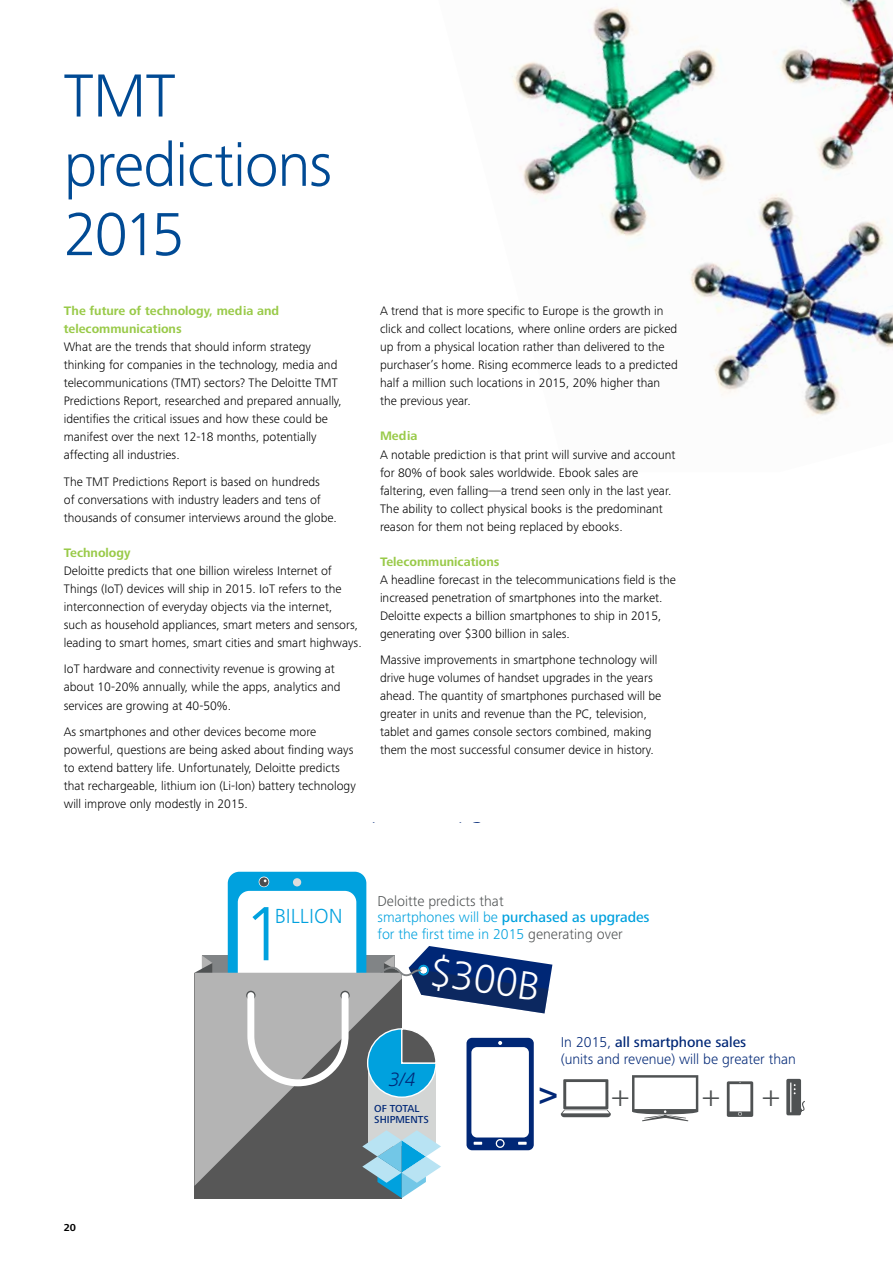
<style>
.page{position:relative;width:893px;height:1263px;background:#fff}
.page>*{position:absolute;margin:0;border:0;box-sizing:border-box;transform-origin:0 0}
.t1{font:300 79.65px "Frutiger Next Pro";color:#00a1de}
.t2{font:300 63px/69.3px "Frutiger Next Pro";letter-spacing:-.02em;color:#004a94}
.t3{font:300 41.7px "Frutiger Next Pro";color:#fff}
.t4{font:700 32.25px "Frutiger Next Pro";color:#002776}
.t5{font:300 32.25px "Frutiger Next Pro";color:#4f5253}
.t6{font:300 21.15px "Frutiger Next Pro";color:#00a1de}
.t7{font:italic 300 19.95px "Frutiger Next Pro";color:#002776}
.t8{font:300 14.85px/17px "Frutiger Next Pro";color:#00a1de}
.t9{font:300 14.85px/17px "Frutiger Next Pro";color:#002776}
.t10{font:300 14.85px "Frutiger Next Pro";color:#4f5253}
.t11{font:300 12.75px/18px "Frutiger Next Pro";color:#000}
.t12{font:700 12.75px/18px "Frutiger Next Pro";color:#99ca49}
.t13{font:500 10.5px "Frutiger Next Pro";color:#002776}
.t14{font:700 10.5px "Frutiger Next Pro";color:#000}
.s1{font-weight:500}
.s2{color:#4f5253}
.s3{font-weight:300;color:#4f5253}
</style>
<div class="page">
<img style="left:512px;top:0;width:381px;height:416px">
<div style="left:228px;top:872px;width:138px;height:271px;background:#00a1de;border-radius:12px"></div>
<div style="left:238px;top:891px;width:118px;height:225px;background:#fff;border-radius:12px"></div>
<div style="left:293px;top:878px;width:8px;height:8px;background:#dcdcdc;border-radius:50%"></div>
<svg style="left:259px;top:876px;width:10px;height:11px"></svg>
<svg style="left:259px;top:877px;width:9px;height:9px"></svg>
<svg style="left:561px;top:1079px;width:50px;height:38px"></svg>
<svg style="left:632px;top:1075px;width:66px;height:46px"></svg>
<svg style="left:727px;top:1081px;width:26px;height:36px"></svg>
<svg style="left:786px;top:1079px;width:19px;height:36px"></svg>
<svg style="left:195px;top:946px;width:357px;height:252px"></svg>
<h2 class="t2" style="left:64px;top:61px;width:270px">TMT predictions<br>2015</h2>
<p class="t12" style="left:64px;top:302px;width:217px">The future of technology, media and telecommunications</p>
<p class="t11" style="left:64px;top:338px;width:279px">What are the trends that should inform strategy thinking for companies in the technology, media and telecommunications (TMT) sectors? The Deloitte TMT Predictions Report, researched and prepared annually, identifies the critical issues and how these could be manifest over the next 12-18 months, potentially affecting all industries.</p>
<p class="t11" style="left:64px;top:473px;width:275px">The TMT Predictions Report is based on hundreds<br>of conversations with industry leaders and tens of thousands of consumer interviews around the globe.</p>
<p class="t12" style="left:64px;top:544px;width:68px">Technology</p>
<p class="t11" style="left:64px;top:562px;width:299px">Deloitte predicts that one billion wireless Internet of Things (IoT) devices will ship in 2015. IoT refers to the interconnection of everyday objects via the internet,<br>such as household appliances, smart meters and sensors, leading to smart homes, smart cities and smart highways.</p>
<p class="t11" style="left:64px;top:660px;width:278px">IoT hardware and connectivity revenue is growing at about 10-20% annually, while the apps, analytics and services are growing at 40-50%.</p>
<p class="t11" style="left:64px;top:723px;width:294px">As smartphones and other devices become more powerful, questions are being asked about finding ways to extend battery life. Unfortunately, Deloitte predicts that rechargeable, lithium ion (Li-Ion) battery technology will improve only modestly in 2015.</p>
<p class="t11" style="left:380px;top:302px;width:299px">A trend that is more specific to Europe is the growth in click and collect locations, where online orders are picked up from a physical location rather than delivered to the purchaser’s home. Rising ecommerce leads to a predicted half a million such locations in 2015, 20% higher than the previous year.</p>
<p class="t12" style="left:380px;top:427px;width:39px">Media</p>
<p class="t11" style="left:380px;top:445px;width:297px">A notable prediction is that print will survive and account for 80% of book sales worldwide. Ebook sales are faltering, even falling—a trend seen only in the last year.<br>The ability to collect physical books is the predominant reason for them not being replaced by ebooks.</p>
<p class="t12" style="left:380px;top:552px;width:121px">Telecommunications</p>
<p class="t11" style="left:380px;top:570px;width:297px">A headline forecast in the telecommunications field is the increased penetration of smartphones into the market.<br>Deloitte expects a billion smartphones to ship in 2015, generating over $300 billion in sales.</p>
<p class="t11" style="left:380px;top:651px;width:283px">Massive improvements in smartphone technology will drive huge volumes of handset upgrades in the years ahead. The quantity of smartphones purchased will be greater in units and revenue than the PC, television, tablet and games console sectors combined, making them the most successful consumer device in history.</p>
<h1 class="t1" style="left:243px;top:888px;width:44px">1</h1>
<h3 class="t6" style="left:275px;top:903px;width:69px">BILLION</h3>
<p class="t10" style="left:377px;top:892px;width:128px">Deloitte predicts that</p>
<p class="t8" style="left:377px;top:909px;width:274px">smartphones will be <span class="s1">purchased as upgrades </span>for the first time in 2015 <span class="s2">generating over</span></p>
<h3 class="t3" style="left:434px;top:948px;width:112px;rotate:8deg">$300B</h3>
<h3 class="t7" style="left:389px;top:1068px;width:28px">3/4</h3>
<p class="t13" style="left:374px;top:1102px;width:47px">OF TOTAL</p>
<p class="t9" style="left:561px;top:1033px;width:237px">In 2015, <span class="s1">all smartphone sales<br></span>(units and revenue) will be greater than</p>
<h3 class="t4" style="left:539px;top:1075px;width:92px">&gt; <span class="s3">+</span></h3>
<h3 class="t5" style="left:703px;top:1077px;width:19px">+</h3>
<h3 class="t5" style="left:762px;top:1077px;width:19px">+</h3>
<p class="t13" style="left:374px;top:1113px;width:56px">SHIPMENTS</p>
<p class="t14" style="left:64px;top:1221px;width:14px">20</p>
</div>
